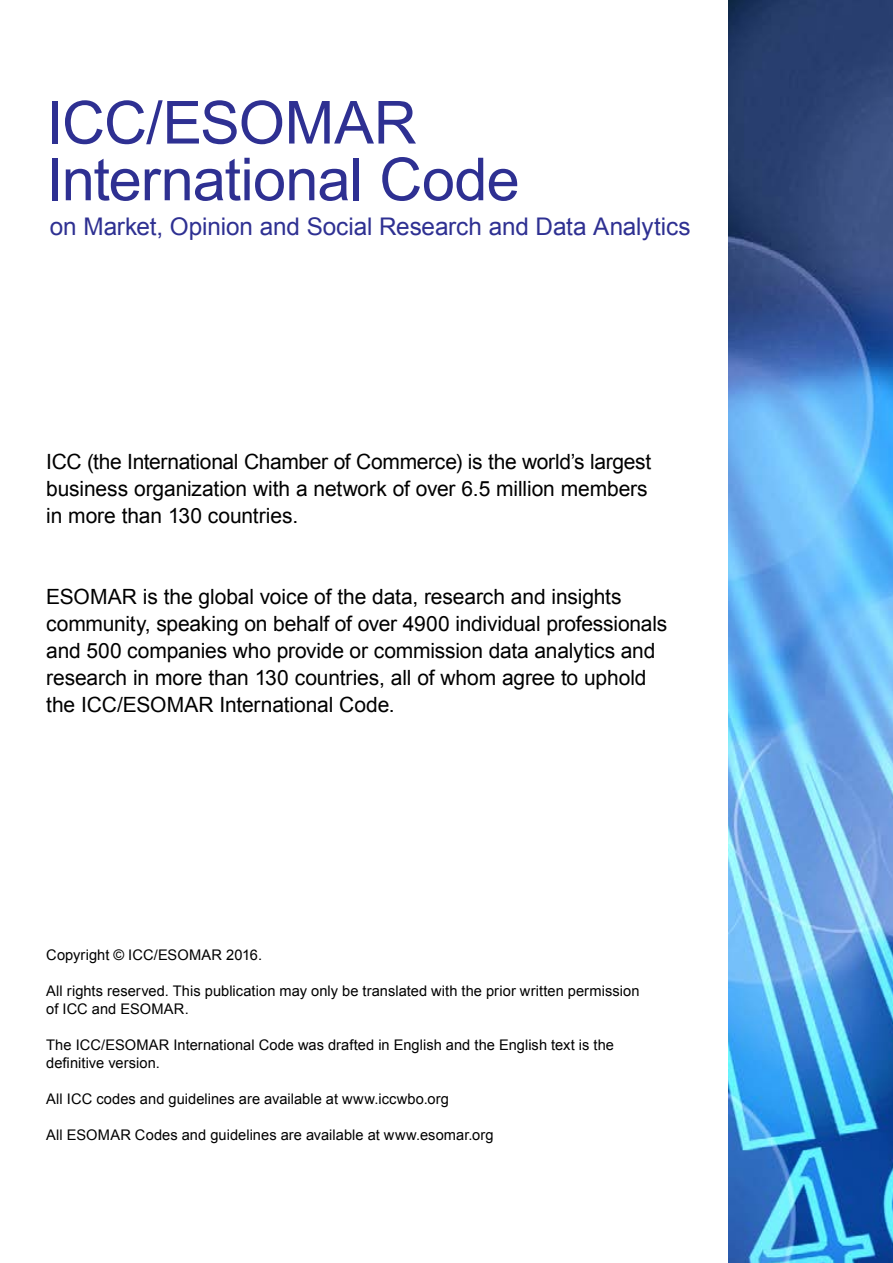
<style>
.page{position:relative;width:893px;height:1263px;background:#fff}
.page>*{position:absolute;margin:0;border:0;box-sizing:border-box;transform-origin:0 0}
.t1{font:59.4px/56.7px "Arial";letter-spacing:-.015em;color:#2e3092}
.t2{font:24.3px "Arial";letter-spacing:-.005em;color:#2e3092}
.t3{font:21px/27px "Arial";letter-spacing:-.01em;color:#000}
.t4{font:14.7px/18px "Arial";letter-spacing:.005em;color:#000}
</style>
<div class="page">
<img style="left:728px;top:0;width:165px;height:1263px">
<h1 class="t1" style="left:46px;top:95px;width:475px">ICC/ESOMAR<br>International Code</h1>
<p class="t2" style="left:50px;top:211px;width:642px">on Market, Opinion and Social Research and Data Analytics</p>
<p class="t3" style="left:46px;top:449px;width:606px">ICC (the International Chamber of Commerce) is the world’s largest business organization with a network of over 6.5 million members in more than 130 countries.</p>
<p class="t3" style="left:46px;top:584px;width:622px">ESOMAR is the global voice of the data, research and insights community, speaking on behalf of over 4900 individual professionals and 500 companies who provide or commission data analytics and research in more than 130 countries, all of whom agree to uphold the ICC/ESOMAR International Code.</p>
<p class="t4" style="left:46px;top:946px;width:217px">Copyright © ICC/ESOMAR 2016.</p>
<p class="t4" style="left:46px;top:982px;width:595px">All rights reserved. This publication may only be translated with the prior written permission of ICC and ESOMAR.</p>
<p class="t4" style="left:46px;top:1036px;width:569px">The ICC/ESOMAR International Code was drafted in English and the English text is the definitive version.</p>
<p class="t4" style="left:46px;top:1090px;width:404px">All ICC codes and guidelines are available at www.iccwbo.org</p>
<p class="t4" style="left:46px;top:1126px;width:449px">All ESOMAR Codes and guidelines are available at www.esomar.org</p>
</div>
